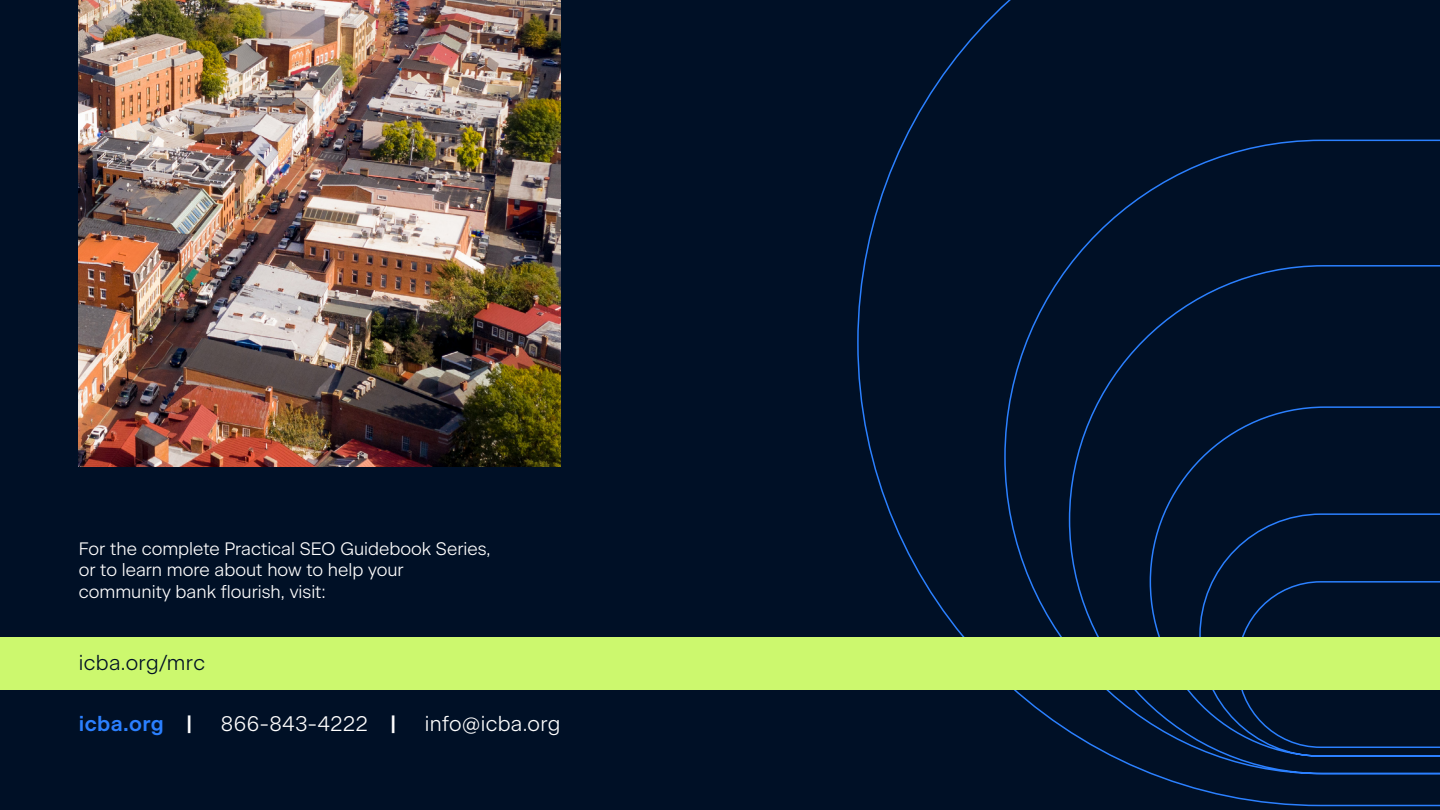
<style>
.page{position:relative;width:1440px;height:810px;background:#001026}
.page>*{position:absolute;margin:0;border:0;box-sizing:border-box;transform-origin:0 0}
.t1{font:300 21px "Beausite Classic";letter-spacing:.02em;color:#fff}
.t2{font:300 21px "Beausite Classic";letter-spacing:.02em;color:#001026}
.t3{font:600 21px "Beausite Classic";letter-spacing:.02em;color:#2b80ff}
.t4{font:300 18px/21.6px "Beausite Classic";color:#fff}
.s1{color:#fff}
.s2{font-weight:600}
</style>
<div class="page">
<img style="left:79px;top:0;width:481px;height:466px">
<svg style="left:856px;top:0;width:584px;height:807px"></svg>
<div style="left:0;top:638px;width:1440px;height:52px;background:#ccf86e"></div>
<p class="t4" style="left:79px;top:536px;width:413px">For the complete Practical SEO Guidebook Series, or to learn more about how to help your community bank flourish, visit:</p>
<p class="t2" style="left:79px;top:647px;width:128px">icba.org/mrc</p>
<p class="t3" style="left:79px;top:708px;width:115px">icba.org <span class="s1">|</span></p>
<p class="t1" style="left:221px;top:708px;width:177px">866-843-4222 <span class="s2">|</span></p>
<p class="t1" style="left:425px;top:708px;width:137px">info@icba.org</p>
</div>
